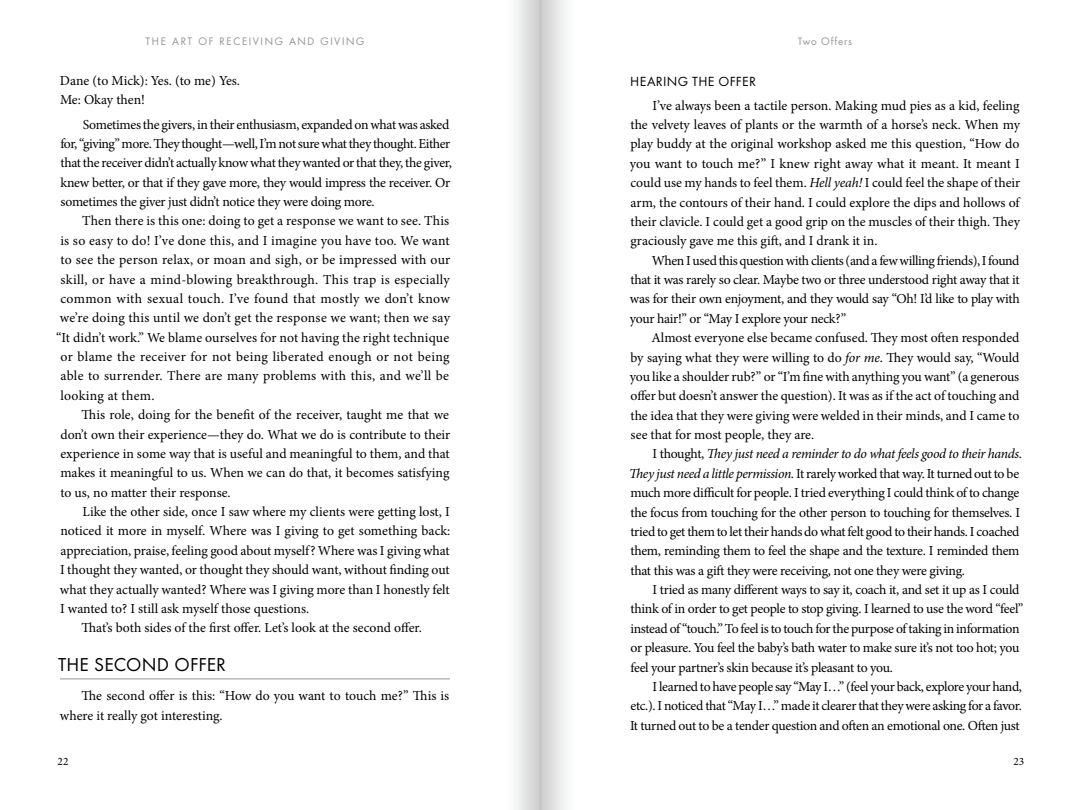
<style>
.page{position:relative;width:1080px;height:810px;background:#fff}
.page>*{position:absolute;margin:0;border:0;box-sizing:border-box;transform-origin:0 0}
.t1{font:19.38px "Futura T";letter-spacing:.01em;color:#000}
.t2{font:13.75px/19.4px "Minion Pro";letter-spacing:-.01em;color:#000}
.t3{font:13.75px "Minion Pro";letter-spacing:.02em;color:#000}
.t4{font:13.75px "Minion Pro";letter-spacing:.015em;color:#000}
.t5{font:13.75px "Minion Pro";letter-spacing:.01em;color:#000}
.t6{font:13.75px "Futura T";letter-spacing:.025em;color:#000}
.t7{font:11.25px "Minion Pro";color:#000}
.t8{font:10px "Futura";letter-spacing:.155em;color:#939598}
.t9{font:10px "Futura";letter-spacing:.08em;color:#939598}
.s1{font-style:italic}
</style>
<div class="page">
<hr style="left:60px;top:679px;width:390px;height:1px;background:#939598">
<div style="left:497px;top:0;width:43px;height:810px;background:linear-gradient(to right,#fff,#d1d1d2)"></div>
<div style="left:540px;top:0;width:43px;height:810px;background:linear-gradient(to right,#cfcfd0,#fff)"></div>
<p class="t8" style="left:146px;top:35px;width:220px">THE ART OF RECEIVING AND GIVING</p>
<p class="t9" style="left:798px;top:35px;width:56px">Two Offers</p>
<p class="t2" style="left:60px;top:71px;width:182px">Dane (to Mick): Yes. (to me) Yes.<br>Me: Okay then!</p>
<p class="t2" style="left:60px;top:115px;width:393px;text-indent:23px">Sometimes the givers, in their enthusiasm, expanded on what was asked for, “giving” more. They thought—well, I’m not sure what they thought. Either that the receiver didn’t actually know what they wanted or that they, the giver, knew better, or that if they gave more, they would impress the receiver. Or sometimes the giver just didn’t notice they were doing more.</p>
<p class="t5" style="left:82px;top:212px;width:369px">Then there is this one: doing to get a response we want to see. This</p>
<p class="t4" style="left:60px;top:231px;width:391px">is so easy to do! I’ve done this, and I imagine you have too. We want</p>
<p class="t3" style="left:60px;top:251px;width:391px">to see the person relax, or moan and sigh, or be impressed with our</p>
<p class="t3" style="left:61px;top:270px;width:391px">skill, or have a mind-blowing breakthrough. This trap is especially</p>
<p class="t3" style="left:60px;top:289px;width:391px">common with sexual touch. I’ve found that mostly we don’t know</p>
<p class="t4" style="left:60px;top:309px;width:392px">we’re doing this until we don’t get the response we want; then we say</p>
<p class="t5" style="left:56px;top:328px;width:395px">“It didn’t work.” We blame ourselves for not having the right technique</p>
<p class="t3" style="left:60px;top:347px;width:391px">or blame the receiver for not being liberated enough or not being</p>
<p class="t4" style="left:61px;top:367px;width:390px">able to surrender. There are many problems with this, and we’ll be</p>
<p class="t3" style="left:60px;top:386px;width:96px">looking at them.</p>
<p class="t2" style="left:82px;top:405px;width:369px">This role, doing for the benefit of the receiver, taught me that we</p>
<p class="t2" style="left:60px;top:425px;width:391px">don’t own their experience—they do. What we do is contribute to their</p>
<p class="t2" style="left:60px;top:444px;width:391px">experience in some way that is useful and meaningful to them, and that</p>
<p class="t2" style="left:60px;top:463px;width:391px">makes it meaningful to us. When we can do that, it becomes satisfying</p>
<p class="t2" style="left:60px;top:483px;width:172px">to us, no matter their response.</p>
<p class="t2" style="left:83px;top:502px;width:369px">Like the other side, once I saw where my clients were getting lost, I</p>
<p class="t2" style="left:60px;top:521px;width:391px">noticed it more in myself. Where was I giving to get something back:</p>
<p class="t2" style="left:61px;top:541px;width:391px">appreciation, praise, feeling good about myself? Where was I giving what</p>
<p class="t2" style="left:60px;top:560px;width:391px">I thought they wanted, or thought they should want, without finding out</p>
<p class="t2" style="left:60px;top:580px;width:391px">what they actually wanted? Where was I giving more than I honestly felt</p>
<p class="t2" style="left:60px;top:599px;width:251px">I wanted to? I still ask myself those questions.</p>
<p class="t2" style="left:82px;top:618px;width:342px">That’s both sides of the first offer. Let’s look at the second offer.</p>
<h1 class="t1" style="left:58px;top:653px;width:169px">THE SECOND OFFER</h1>
<p class="t2" style="left:60px;top:686px;width:391px;text-indent:22px">The second offer is this: “How do you want to touch me?” This is where it really got interesting.</p>
<p class="t6" style="left:630px;top:73px;width:127px">HEARING THE OFFER</p>
<p class="t2" style="left:630px;top:96px;width:392px;text-align:justify;text-indent:23px">I’ve always been a tactile person. Making mud pies as a kid, feeling the velvety leaves of plants or the warmth of a horse’s neck. When my play buddy at the original workshop asked me this question, “How do you want to touch me?” I knew right away what it meant. It meant I could use my hands to feel them. <span class="s1">Hell yeah!</span> I could feel the shape of their arm, the contours of their hand. I could explore the dips and hollows of their clavicle. I could get a good grip on the muscles of their thigh. They graciously gave me this gift, and I drank it in.</p>
<p class="t2" style="left:630px;top:251px;width:391px;text-align:justify;text-indent:22px">When I used this question with clients (and a few willing friends), I found that it was rarely so clear. Maybe two or three understood right away that it was for their own enjoyment, and they would say “Oh! I’d like to play with your hair!” or “May I explore your neck?”</p>
<p class="t2" style="left:630px;top:328px;width:391px;text-align:justify;text-indent:21px">Almost everyone else became confused. They most often responded by saying what they were willing to do <span class="s1">for me</span>. They would say, “Would you like a shoulder rub?” or “I’m fine with anything you want” (a generous offer but doesn’t answer the question). It was as if the act of touching and the idea that they were giving were welded in their minds, and I came to see that for most people, they are.</p>
<p class="t2" style="left:629px;top:444px;width:394px;text-indent:24px">I thought, <span class="s1">They just need a reminder to do what feels good to their hands</span>.<br><span class="s1">They just need a little permission.</span> It rarely worked that way. It turned out to be much more difficult for people. I tried everything I could think of to change the focus from touching for the other person to touching for themselves. I tried to get them to let their hands do what felt good to their hands. I coached them, reminding them to feel the shape and the texture. I reminded them that this was a gift they were receiving, not one they were giving.</p>
<p class="t2" style="left:630px;top:580px;width:395px;text-indent:22px">I tried as many different ways to say it, coach it, and set it up as I could think of in order to get people to stop giving. I learned to use the word “feel” instead of “touch.” To feel is to touch for the purpose of taking in information or pleasure. You feel the baby’s bath water to make sure it’s not too hot; you feel your partner’s skin because it’s pleasant to you.</p>
<p class="t2" style="left:630px;top:677px;width:393px;text-align:justify;text-indent:23px">I learned to have people say “May I…” (feel your back, explore your hand, etc.). I noticed that “May I…” made it clearer that they were asking for a favor.<br>It turned out to be a tender question and often an emotional one. Often just</p>
<p class="t7" style="left:58px;top:754px;width:12px">22</p>
<p class="t7" style="left:1013px;top:754px;width:12px">23</p>
</div>
